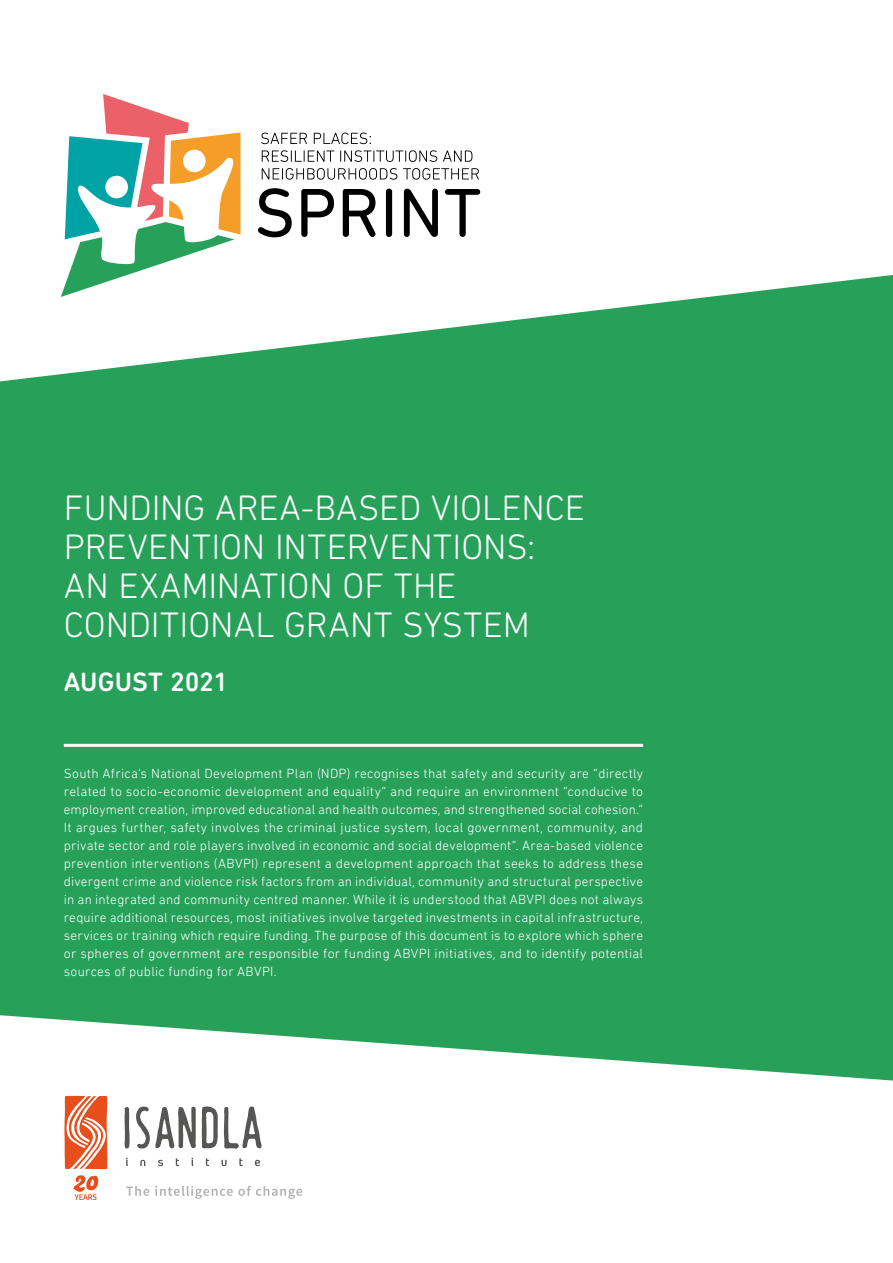
<style>
.page{position:relative;width:893px;height:1263px;background:#fff}
.page>*{position:absolute;margin:0;border:0;box-sizing:border-box;transform-origin:0 0}
.t1{font:300 36px/39px "DIN Next Rounded LT Pro";color:#fff}
.t2{font:500 27px "DIN Next Rounded LT Pro";letter-spacing:-.005em;color:#fff}
.t3{font:300 13.5px/18px "DIN Next Rounded LT Pro";letter-spacing:.02em;color:#fff;text-align:justify}
</style>
<div class="page">
<div style="left:0;top:275px;width:893px;height:740px;background:#27a159"></div>
<svg style="left:0;top:1015px;width:893px;height:178px"></svg>
<hr style="left:64px;top:744px;width:579px;height:3px;background:#fff">
<svg style="left:126px;top:1158px;width:2px;height:8px"></svg>
<svg style="left:140px;top:1160px;width:5px;height:6px"></svg>
<svg style="left:158px;top:1160px;width:5px;height:6px"></svg>
<svg style="left:176px;top:1158px;width:3px;height:8px"></svg>
<svg style="left:191px;top:1158px;width:2px;height:8px"></svg>
<svg style="left:206px;top:1158px;width:3px;height:8px"></svg>
<svg style="left:222px;top:1160px;width:5px;height:6px"></svg>
<svg style="left:239px;top:1158px;width:4px;height:8px"></svg>
<svg style="left:255px;top:1160px;width:5px;height:6px"></svg>
<svg style="left:124px;top:1107px;width:6px;height:41px"></svg>
<svg style="left:202px;top:1106px;width:16px;height:42px"></svg>
<svg style="left:224px;top:1106px;width:38px;height:42px"></svg>
<svg style="left:136px;top:1106px;width:60px;height:42px"></svg>
<svg style="left:64px;top:1096px;width:44px;height:73px"></svg>
<svg style="left:126px;top:1186px;width:23px;height:10px"></svg>
<svg style="left:155px;top:1186px;width:147px;height:13px"></svg>
<svg style="left:74px;top:1175px;width:24px;height:25px"></svg>
<svg style="left:258px;top:188px;width:34px;height:49px"></svg>
<svg style="left:301px;top:189px;width:33px;height:48px"></svg>
<svg style="left:343px;top:189px;width:32px;height:48px"></svg>
<div style="left:386px;top:189px;width:6px;height:48px;background:#000;border-radius:3px"></div>
<svg style="left:404px;top:189px;width:34px;height:48px"></svg>
<svg style="left:445px;top:189px;width:35px;height:48px"></svg>
<svg style="left:261px;top:133px;width:46px;height:11px"></svg>
<svg style="left:314px;top:133px;width:57px;height:11px"></svg>
<svg style="left:262px;top:150px;width:72px;height:12px"></svg>
<svg style="left:340px;top:150px;width:97px;height:12px"></svg>
<svg style="left:443px;top:150px;width:29px;height:12px"></svg>
<svg style="left:262px;top:168px;width:135px;height:12px"></svg>
<svg style="left:403px;top:168px;width:76px;height:12px"></svg>
<svg style="left:61px;top:94px;width:179px;height:203px"></svg>
<h1 class="t1" style="left:64px;top:488px;width:522px">FUNDING AREA-BASED VIOLENCE<br>PREVENTION INTERVENTIONS:<br>AN EXAMINATION OF THE<br>CONDITIONAL GRANT SYSTEM</h1>
<h2 class="t2" style="left:64px;top:666px;width:166px">AUGUST 2021</h2>
<p class="t3" style="left:64px;top:764px;width:581px">South Africa’s National Development Plan (NDP) recognises that safety and security are “directly related to socio-economic development and equality” and require an environment “conducive to employment creation, improved educational and health outcomes, and strengthened social cohesion.” It argues further, safety involves the criminal justice system, local government, community, and private sector and role players involved in economic and social development”. Area-based violence prevention interventions (ABVPI) represent a development approach that seeks to address these divergent crime and violence risk factors from an individual, community and structural perspective in an integrated and community centred manner. While it is understood that ABVPI does not always require additional resources, most initiatives involve targeted investments in capital infrastructure, services or training which require funding. The purpose of this document is to explore which sphere or spheres of government are responsible for funding ABVPI initiatives, and to identify potential sources of public funding for ABVPI.</p>
</div>
